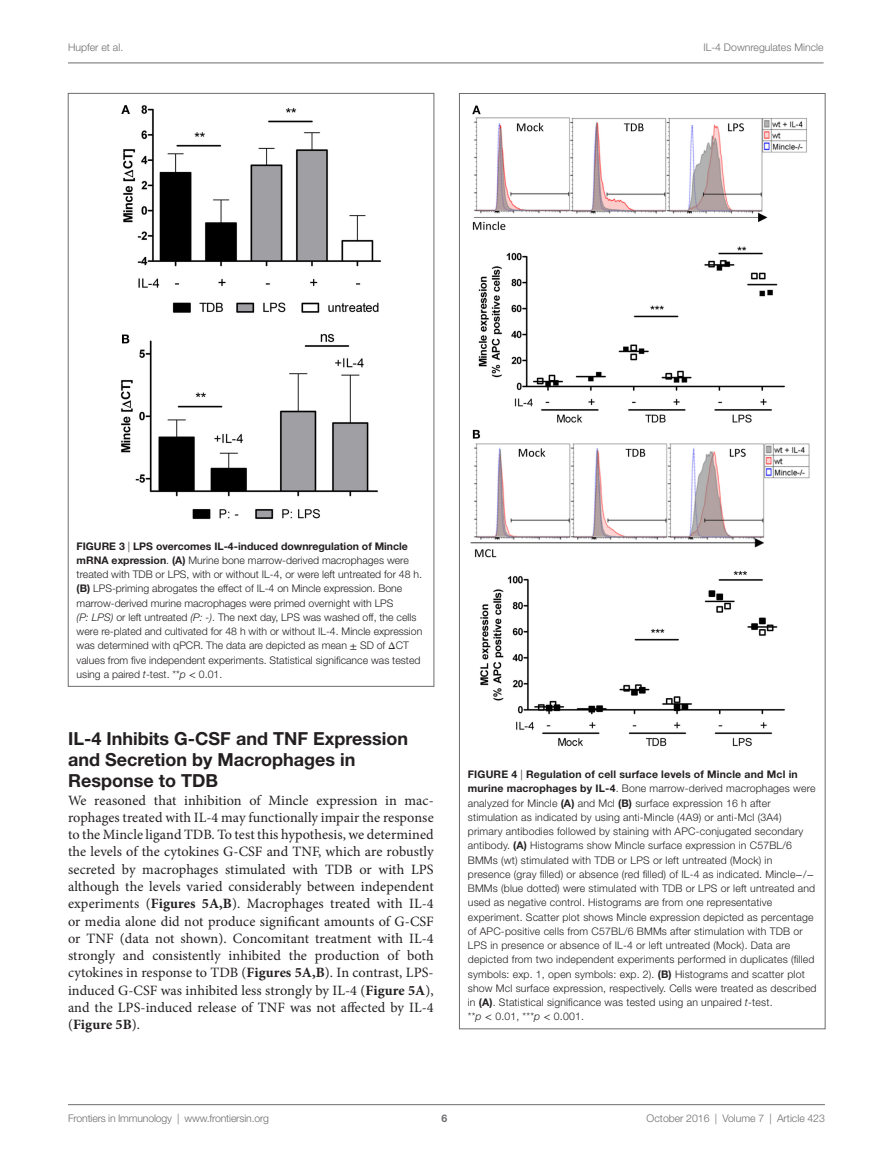
<style>
.page{position:relative;width:893px;height:1170px;background:#fff}
.page>*{position:absolute;margin:0;border:0;box-sizing:border-box;transform-origin:0 0}
.t1{font:700 18px/21px "Helvetica Neue LT Std";color:#231f20}
.t2{font:14.25px/17.2px "Minion Pro";letter-spacing:.005em;color:#231f20;text-align:justify}
.t3{font:300 10.5px/14.2px "Helvetica Neue LT Std";letter-spacing:.015em;color:#231f20}
.t4{font:300 10.5px "Helvetica Neue LT Std";color:#6c6d70}
.t5{font:700 10.5px/14.2px "Helvetica Neue LT Std";color:#231f20}
.t6{font:700 10.5px "Helvetica Neue LT Std";color:#6c6d70}
.s1{font-weight:300}
.s2{font-weight:700}
.s3{font-style:italic}
.s4{font-family:"STIX General";font-weight:400}
</style>
<div class="page">
<img style="left:470px;top:105px;width:340px;height:642px">
<img style="left:121px;top:105px;width:260px;height:414px">
<hr style="left:68px;top:63px;width:756px;height:1px;background:#6c6d70">
<hr style="left:68px;top:1104px;width:757px;height:1px;background:#6c6d70">
<p class="t4" style="left:68px;top:41px;width:57px">Hupfer et al.</p>
<p class="t4" style="left:703px;top:41px;width:122px">IL-4 Downregulates Mincle</p>
<p class="t5" style="left:77px;top:538px;width:333px">FIG URE 3 <span class="s1">|</span> LPS overcomes IL-4-induced downregulation of Mincle mRNA</p>
<p class="t3" style="left:77px;top:552px;width:347px;text-indent:35px"><span class="s2">expression</span>. <span class="s2">(A)</span> Murine bone marrow-derived macrophages were treated with TDB or LPS, with or without IL-4, or were left untreated for 48 h. <span class="s2">(B)</span> LPS-priming abrogates the effect of IL-4 on Mincle expression. Bone marrow-derived murine macrophages were primed overnight with LPS<br><span class="s3">(P: LPS)</span> or left untreated <span class="s3">(P: -)</span>. The next day, LPS was washed off, the cells were re-plated and cultivated for 48 h with or without IL-4. Mincle expression was determined with qPCR. The data are depicted as mean <span class="s4">±</span> SD of <span class="s4">Δ</span>CT values from five independent experiments. Statistical significance was tested using a paired <span class="s3">t</span>-test. **<span class="s3">p</span> <span class="s4">&lt;</span> 0.01.</p>
<h1 class="t1" style="left:68px;top:728px;width:341px">IL-4 Inhibits G-CSF and TNF Expression and Secretion by Macrophages in<br>Response to TDB</h1>
<p class="t2" style="left:68px;top:791px;width:367px">We reasoned that inhibition of Mincle expression in mac&shy;rophages treated with IL-4 may functionally impair the response to the Mincle ligand TDB. To test this hypothesis, we determined the levels of the cytokines G-CSF and TNF, which are robustly secreted by macrophages stimulated with TDB or with LPS although the levels varied considerably between independent experiments (<span class="s2">Figures 5A,B</span>). Macrophages treated with IL-4 or media alone did not produce significant amounts of G-CSF or TNF (data not shown). Concomitant treatment with IL-4 strongly and consistently inhibited the production of both cytokines in response to TDB (<span class="s2">Figures 5A,B</span>). In contrast, LPS&shy;induced G-CSF was inhibited less strongly by IL-4 (<span class="s2">Figure 5A</span>), and the LPS-induced release of TNF was not affected by IL-4 (<span class="s2">Figure 5B</span>).</p>
<p class="t3" style="left:468px;top:766px;width:350px"><span class="s2">FIG URE 4</span> | <span class="s2">Regulation of cell surface levels of Mincle and Mcl in murine macrophages by IL-4</span>. Bone marrow-derived macrophages were analyzed for Mincle <span class="s2">(A)</span> and Mcl <span class="s2">(B)</span> surface expression 16 h after stimulation as indicated by using anti-Mincle (4A9) or anti-Mcl (3A4) primary antibodies followed by staining with APC-conjugated secondary antibody. <span class="s2">(A)</span> Histograms show Mincle surface expression in C57BL/6<br>BMMs (wt) stimulated with TDB or LPS or left untreated (Mock) in presence (gray filled) or absence (red filled) of IL-4 as indicated. Mincle<span class="s4">−</span>/<span class="s4">− </span>BMMs (blue dotted) were stimulated with TDB or LPS or left untreated and used as negative control. Histograms are from one representative experiment. Scatter plot shows Mincle expression depicted as percentage of APC-positive cells from C57BL/6 BMMs after stimulation with TDB or LPS in presence or absence of IL-4 or left untreated (Mock). Data are depicted from two independent experiments performed in duplicates (filled symbols: exp. 1, open symbols: exp. 2). <span class="s2">(B)</span> Histograms and scatter plot show Mcl surface expression, respectively. Cells were treated as described in <span class="s2">(A)</span>. Statistical significance was tested using an unpaired <span class="s3">t</span>-test.<br>**<span class="s3">p</span> <span class="s4">&lt;</span> 0.01, ***<span class="s3">p</span> <span class="s4">&lt;</span> 0.001.</p>
<p class="t4" style="left:68px;top:1111px;width:203px">Frontiers in Immunology | www.frontiersin.org</p>
<p class="t4" style="left:647px;top:1111px;width:180px">October 2016 | Volume 7 | Article 423</p>
<p class="t6" style="left:441px;top:1111px;width:7px">6</p>
</div>
